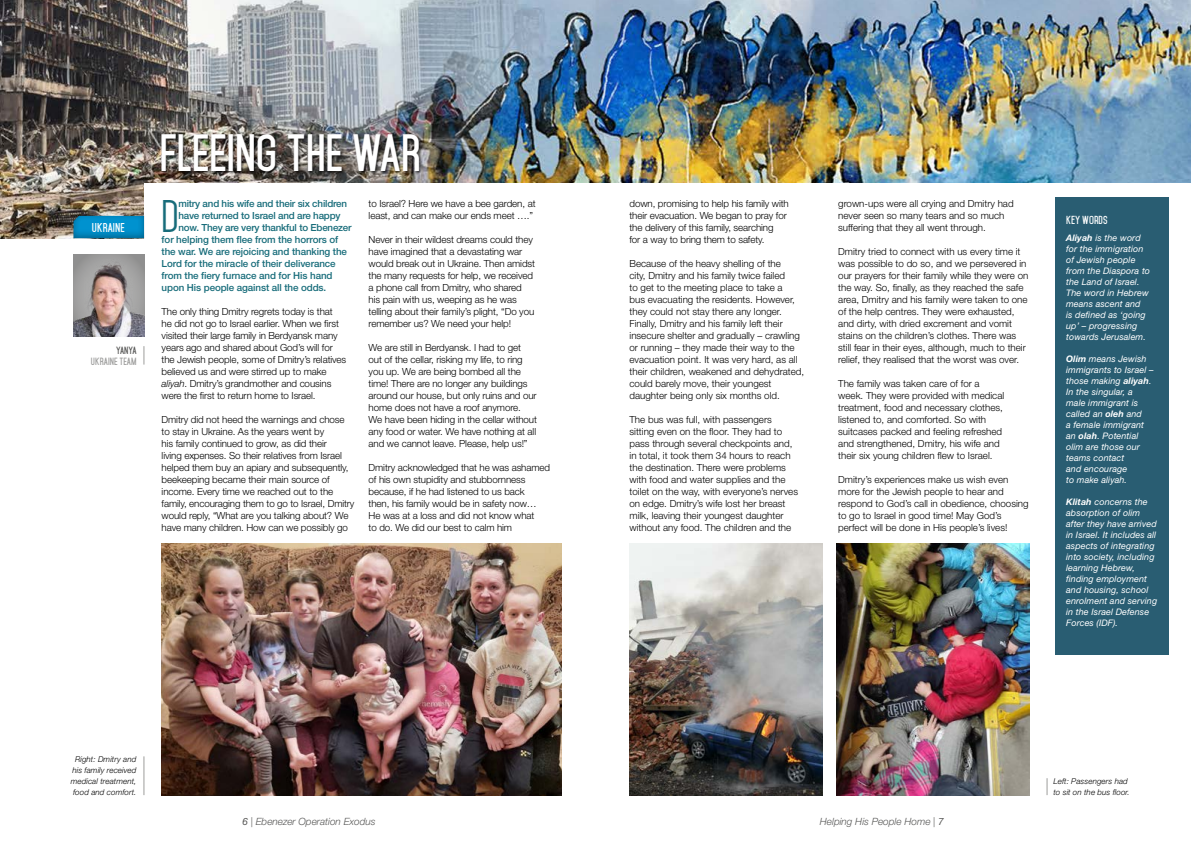
<style>
.page{position:relative;width:1191px;height:842px;background:#fff}
.page>*{position:absolute;margin:0;border:0;box-sizing:border-box;transform-origin:0 0}
.t1{font:700 45px "Mohave";letter-spacing:-.005em;color:#fff}
.t2{font:39.2px "Mohave";color:#176c7a}
.t3{font:700 11px "Mohave";color:#fff}
.t4{font:italic 300 10px "Helvetica Neue LT Std";color:#575756}
.t5{font:700 10px "Mohave";color:#fff}
.t6{font:300 9.8px/12px "Helvetica Neue LT Std";letter-spacing:-.01em;color:#000}
.t7{font:500 9.8px "Helvetica Neue LT Std";letter-spacing:-.01em;color:#176c7a}
.t8{font:italic 9px/11px "Helvetica Neue LT Std";letter-spacing:.01em;color:#fff}
.t9{font:700 9px "Mohave";color:#9d9d9c}
.t10{font:700 9px "Mohave";letter-spacing:-.04em;color:#575756}
.t11{font:italic 300 8px/11px "Helvetica Neue LT Std";letter-spacing:.01em;color:#000;text-align:center}
.s1{font-style:italic}
.s2{font-weight:700}
.s3{font-weight:400}
</style>
<div class="page">
<img style="left:0;top:0;width:1191px;height:238px">
<div style="left:144px;top:183px;width:451px;height:132px;background:#fff"></div>
<img style="left:73px;top:254px;width:71px;height:82px">
<img style="left:836px;top:543px;width:193px;height:252px">
<img style="left:629px;top:543px;width:193px;height:252px">
<div style="left:64px;top:203px;width:89px;height:37px;background:#000;opacity:.4"></div>
<div style="left:161px;top:133px;width:262px;height:42px;background:#000;opacity:.75"></div>
<svg style="left:144px;top:346px;width:1px;height:19px"></svg>
<hr style="left:144px;top:756px;width:1px;height:39px;background:#9d9d9c">
<div style="left:595px;top:183px;width:596px;height:132px;background:#fff"></div>
<img style="left:161px;top:543px;width:400px;height:252px">
<svg style="left:1046px;top:778px;width:1px;height:17px"></svg>
<div style="left:1054px;top:197px;width:114px;height:457px;background:#295d72"></div>
<p class="t3" style="left:92px;top:221px;width:34px">UKRAINE</p>
<p class="t10" style="left:116px;top:344px;width:22px">YANYA</p>
<p class="t9" style="left:91px;top:355px;width:47px">UKRAINE TEAM</p>
<h1 class="t1" style="left:159px;top:125px;width:263px">FLEEING THE WAR</h1>
<h2 class="t2" style="left:162px;top:192px;width:19px">D</h2>
<p class="t7" style="left:178px;top:198px;width:170px">mitry and his wife and their six children</p>
<p class="t7" style="left:178px;top:210px;width:164px">have returned to Israel and are happy</p>
<p class="t7" style="left:178px;top:222px;width:175px">now. They are very thankful to Ebenezer</p>
<p class="t7" style="left:162px;top:234px;width:178px">for helping them flee from the horrors of</p>
<p class="t7" style="left:162px;top:246px;width:187px">the war. We are rejoicing and thanking the</p>
<p class="t7" style="left:162px;top:258px;width:176px">Lord for the miracle of their deliverance</p>
<p class="t7" style="left:162px;top:270px;width:172px">from the fiery furnace and for His hand</p>
<p class="t7" style="left:162px;top:282px;width:166px">upon His people against all the odds.</p>
<p class="t6" style="left:162px;top:305px;width:186px">The only thing Dmitry regrets today is that<br>he did not go to Israel earlier. When we first visited their large family in Berdyansk many years ago and shared about God’s will for the Jewish people, some of Dmitry’s relatives believed us and were stirred up to make <span class="s1">aliyah</span>. Dmitry’s grandmother and cousins were the first to return home to Israel.</p>
<p class="t6" style="left:162px;top:413px;width:194px">Dmitry did not heed the warnings and chose to stay in Ukraine. As the years went by<br>his family continued to grow, as did their<br>living expenses. So their relatives from Israel helped them buy an apiary and subsequently, beekeeping became their main source of income. Every time we reached out to the family, encouraging them to go to Israel, Dmitry would reply, “What are you talking about? We have many children. How can we possibly go</p>
<p class="t6" style="left:369px;top:197px;width:168px">to Israel? Here we have a bee garden, at least, and can make our ends meet ….”</p>
<p class="t6" style="left:369px;top:233px;width:168px">Never in their wildest dreams could they have imagined that a devastating war would break out in Ukraine. Then amidst the many requests for help, we received a phone call from Dmitry, who shared his pain with us, weeping as he was telling about their family’s plight, “Do you remember us? We need your help!</p>
<p class="t6" style="left:369px;top:341px;width:170px">We are still in Berdyansk. I had to get<br>out of the cellar, risking my life, to ring you up. We are being bombed all the time! There are no longer any buildings around our house, but only ruins and our home does not have a roof anymore.<br>We have been hiding in the cellar without any food or water. We have nothing at all and we cannot leave. Please, help us!”</p>
<p class="t6" style="left:369px;top:461px;width:183px">Dmitry acknowledged that he was ashamed of his own stupidity and stubbornness because, if he had listened to us back<br>then, his family would be in safety now… He was at a loss and did not know what<br>to do. We did our best to calm him</p>
<p class="t6" style="left:629px;top:197px;width:161px">down, promising to help his family with their evacuation. We began to pray for the delivery of this family, searching<br>for a way to bring them to safety.</p>
<p class="t6" style="left:629px;top:257px;width:176px">Because of the heavy shelling of the<br>city, Dmitry and his family twice failed<br>to get to the meeting place to take a<br>bus evacuating the residents. However, they could not stay there any longer.<br>Finally, Dmitry and his family left their insecure shelter and gradually – crawling or running – they made their way to the evacuation point. It was very hard, as all their children, weakened and dehydrated, could barely move, their youngest daughter being only six months old.</p>
<p class="t6" style="left:629px;top:413px;width:170px">The bus was full, with passengers sitting even on the floor. They had to pass through several checkpoints and, in total, it took them 34 hours to reach the destination. There were problems with food and water supplies and the toilet on the way, with everyone’s nerves on edge. Dmitry’s wife lost her breast milk, leaving their youngest daughter without any food. The children and the</p>
<p class="t6" style="left:838px;top:197px;width:177px">grown-ups were all crying and Dmitry had never seen so many tears and so much suffering that they all went through.</p>
<p class="t6" style="left:838px;top:245px;width:192px">Dmitry tried to connect with us every time it was possible to do so, and we persevered in our prayers for their family while they were on the way. So, finally, as they reached the safe area, Dmitry and his family were taken to one of the help centres. They were exhausted, and dirty, with dried excrement and vomit stains on the children’s clothes. There was still fear in their eyes, although, much to their relief, they realised that the worst was over.</p>
<p class="t6" style="left:838px;top:377px;width:167px">The family was taken care of for a week. They were provided with medical treatment, food and necessary clothes, listened to, and comforted. So with suitcases packed and feeling refreshed and strengthened, Dmitry, his wife and their six young children flew to Israel.</p>
<p class="t6" style="left:838px;top:473px;width:192px">Dmitry’s experiences make us wish even more for the Jewish people to hear and respond to God’s call in obedience, choosing to go to Israel in good time! May God’s perfect will be done in His people’s lives!</p>
<p class="t5" style="left:1066px;top:214px;width:43px">KEY WORDS</p>
<p class="t8" style="left:1066px;top:232px;width:85px"><span class="s2">Aliyah</span> is the word for the immigration of Jewish people from the Diaspora to the Land of Israel.<br>The word in Hebrew means ascent and<br>is defined as ‘going up’ – progressing towards Jerusalem.</p>
<p class="t8" style="left:1066px;top:353px;width:89px"><span class="s2">Olim</span> means Jewish immigrants to Israel – those making <span class="s2">aliyah</span>.<br>In the singular, a male immigrant is called an <span class="s2">oleh</span> and<br>a female immigrant an <span class="s2">olah</span>. Potential olim are those our teams contact<br>and encourage<br>to make aliyah.</p>
<p class="t8" style="left:1066px;top:497px;width:92px"><span class="s2">Klitah</span> concerns the absorption of olim after they have arrived in Israel. It includes all aspects of integrating into society, including learning Hebrew, finding employment and housing, school enrolment and serving in the Israel Defense<br>Forces (IDF).</p>
<p class="t11" style="left:71px;top:754px;width:67px">Right: Dmitry and his family received medical treatment, food and comfort.</p>
<p class="t4" style="left:242px;top:816px;width:135px"><span class="s3">6</span> | Ebenezer Operation Exodus</p>
<p class="t4" style="left:820px;top:816px;width:125px">Helping His People Home | <span class="s3">7</span></p>
<p class="t11" style="left:1053px;top:775px;width:78px;text-align:left">Left: Passengers had to sit on the bus floor.</p>
</div>
